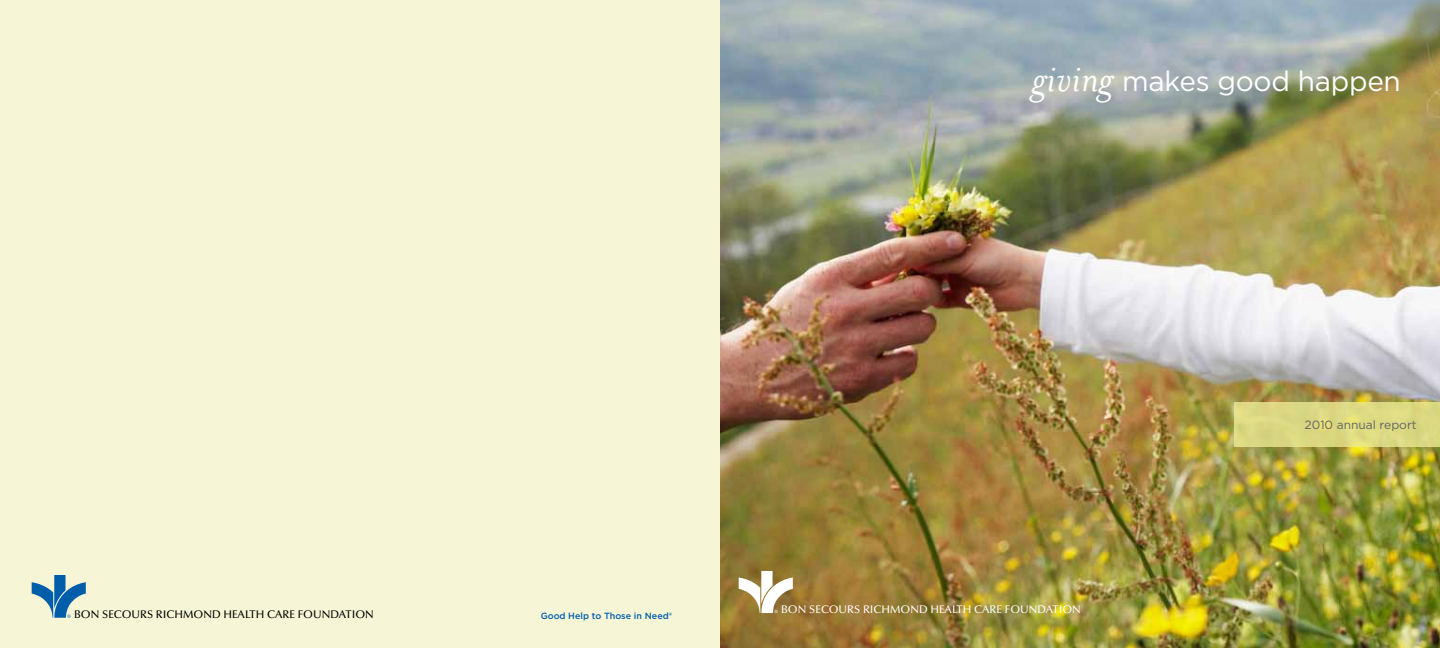
<style>
.page{position:relative;width:1440px;height:648px;background:#fff}
.page>*{position:absolute;margin:0;border:0;box-sizing:border-box;transform-origin:0 0}
.t1{font:28px "Gotham";letter-spacing:-.01em;color:#fff}
.t2{font:12px "Gotham";color:#636466}
.t3{font:500 11.1px "Optima";color:#fff}
.t4{font:500 11.1px "Optima";color:#000}
.t5{font:500 9px "Gotham";color:#005daa}
.s1{font-family:"Mrs Eaves";font-style:italic;font-size:44px}
</style>
<div class="page">
<div style="left:0;top:0;width:720px;height:648px;background:#f6f6d7"></div>
<img style="left:720px;top:0;width:720px;height:648px">
<svg style="left:739px;top:572px;width:54px;height:41px"></svg>
<div style="left:1234px;top:402px;width:206px;height:44px;background:#dcd982"></div>
<svg style="left:32px;top:575px;width:54px;height:43px"></svg>
<h1 class="t1" style="left:1032px;top:63px;width:370px"><span class="s1">giving</span> makes good happen</h1>
<p class="t4" style="left:74px;top:608px;width:301px">BON SECOURS RICHMOND HEALTH CARE FOUNDATION</p>
<p class="t5" style="left:541px;top:610px;width:133px">Good Help to Those in Need®</p>
<p class="t3" style="left:781px;top:603px;width:301px">BON SECOURS RICHMOND HEALTH CARE FOUNDATION</p>
<p class="t2" style="left:1305px;top:417px;width:114px">2010 annual report</p>
</div>
